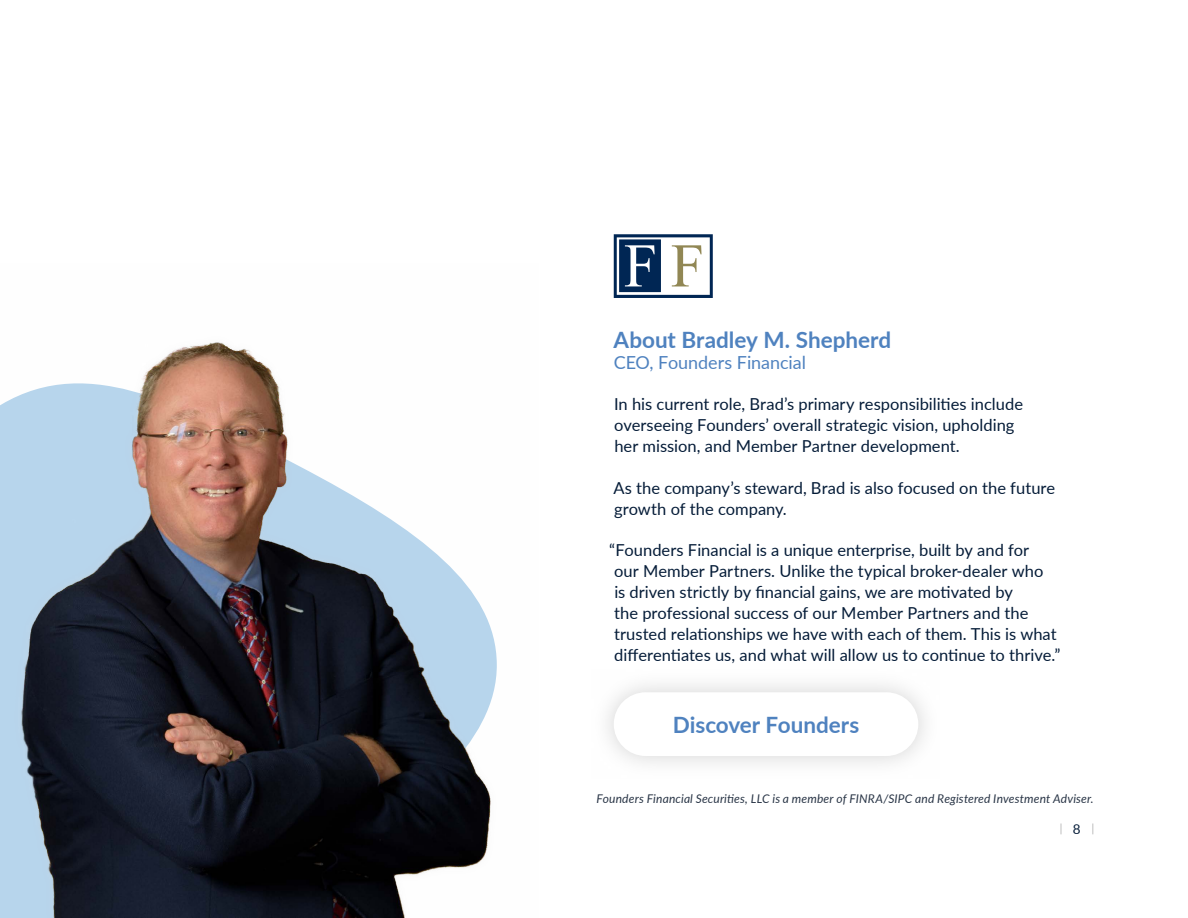
<style>
.page{position:relative;width:1188px;height:918px;background:#fff}
.page>*{position:absolute;margin:0;border:0;box-sizing:border-box;transform-origin:0 0}
.t1{font:700 22.5px "Lato";color:#4f82bf}
.t2{font:18px "Lato";letter-spacing:-.005em;color:#4f82bf}
.t3{font:16.5px/21px "Lato";color:#051c38}
.t4{font:13.5px "Lato";color:#051c38}
.t5{font:italic 12px "Lato";letter-spacing:.015em;color:#293546}
</style>
<div class="page">
<svg style="left:1060px;top:824px;width:2px;height:10px"></svg>
<svg style="left:1092px;top:824px;width:2px;height:10px"></svg>
<img style="left:0;top:342px;width:497px;height:576px">
<div style="left:591px;top:669px;width:349px;height:110px;background:linear-gradient(to right,#f7f7f7,#f7f7f7)"></div>
<div style="left:614px;top:692px;width:304px;height:64px;background:#fff;border-radius:32px"></div>
<svg style="left:614px;top:234px;width:99px;height:64px"></svg>
<h1 class="t1" style="left:614px;top:323px;width:279px">About Bradley M. Shepherd</h1>
<p class="t2" style="left:614px;top:350px;width:194px">CEO, Founders Financial</p>
<p class="t3" style="left:614px;top:393px;width:411px">In his current role, Brad’s primary responsibilities include overseeing Founders’ overall strategic vision, upholding her mission, and Member Partner development.</p>
<p class="t3" style="left:613px;top:476px;width:443px">As the company’s steward, Brad is also focused on the future growth of the company.</p>
<p class="t3" style="left:609px;top:539px;width:453px">“Founders Financial is a unique enterprise, built by and for<br>our Member Partners. Unlike the typical broker-dealer who<br>is driven strictly by financial gains, we are motivated by<br>the professional success of our Member Partners and the trusted relationships we have with each of them. This is what differentiates us, and what will allow us to continue to thrive.”</p>
<h1 class="t1" style="left:673px;top:708px;width:188px">Discover Founders</h1>
<p class="t5" style="left:596px;top:790px;width:499px">Founders Financial Securities, LLC is a member of FINRA/SIPC and Registered Investment Adviser.</p>
<p class="t4" style="left:1073px;top:820px;width:9px">8</p>
</div>
